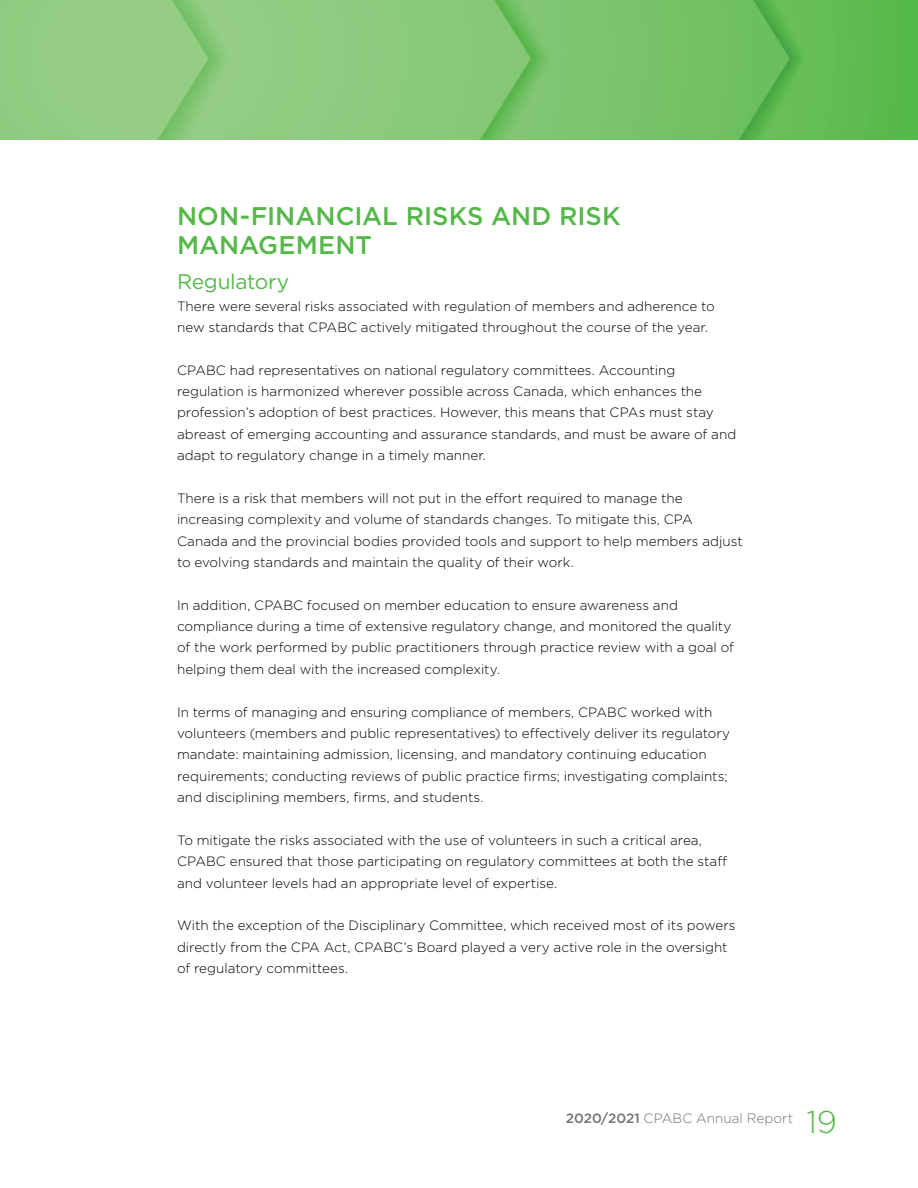
<style>
.page{position:relative;width:918px;height:1188px;background:#fff}
.page>*{position:absolute;margin:0;border:0;box-sizing:border-box;transform-origin:0 0}
.t1{font:300 31.5px "Gotham";color:#54b948}
.t2{font:500 25.5px/28.5px "Gotham";color:#54b948}
.t3{font:21px "Gotham";letter-spacing:-.015em;color:#54b948}
.t4{font:300 13.5px/21.3px "Gotham";color:#000}
.t5{font:300 13.5px "Gotham";letter-spacing:.005em;color:#717073}
.s1{font-weight:500}
</style>
<div class="page">
<img style="left:0;top:0;width:918px;height:140px">
<h2 class="t2" style="left:177px;top:201px;width:445px">NON-FINANCIAL RISKS AND RISK<br>MANAGEMENT</h2>
<h3 class="t3" style="left:177px;top:268px;width:114px">Regulatory</h3>
<p class="t4" style="left:177px;top:295px;width:539px">There were several risks associated with regulation of members and adherence to new standards that CPABC actively mitigated throughout the course of the year.</p>
<p class="t4" style="left:177px;top:359px;width:561px">CPABC had representatives on national regulatory committees. Accounting regulation is harmonized wherever possible across Canada, which enhances the profession’s adoption of best practices. However, this means that CPAs must stay abreast of emerging accounting and assurance standards, and must be aware of and adapt to regulatory change in a timely manner.</p>
<p class="t4" style="left:177px;top:487px;width:567px">There is a risk that members will not put in the effort required to manage the increasing complexity and volume of standards changes. To mitigate this, CPA Canada and the provincial bodies provided tools and support to help members adjust to evolving standards and maintain the quality of their work.</p>
<p class="t4" style="left:177px;top:594px;width:559px">In addition, CPABC focused on member education to ensure awareness and compliance during a time of extensive regulatory change, and monitored the quality of the work performed by public practitioners through practice review with a goal of helping them deal with the increased complexity.</p>
<p class="t4" style="left:177px;top:701px;width:555px">In terms of managing and ensuring compliance of members, CPABC worked with volunteers (members and public representatives) to effectively deliver its regulatory mandate: maintaining admission, licensing, and mandatory continuing education requirements; conducting reviews of public practice firms; investigating complaints; and disciplining members, firms, and students.</p>
<p class="t4" style="left:177px;top:829px;width:552px">To mitigate the risks associated with the use of volunteers in such a critical area,<br>CPABC ensured that those participating on regulatory committees at both the staff and volunteer levels had an appropriate level of expertise.</p>
<p class="t4" style="left:177px;top:915px;width:560px">With the exception of the Disciplinary Committee, which received most of its powers directly from the CPA Act, CPABC’s Board played a very active role in the oversight of regulatory committees.</p>
<p class="t5" style="left:566px;top:1109px;width:229px"><span class="s1">2020/2021</span> CPABC Annual Report</p>
<h1 class="t1" style="left:806px;top:1102px;width:32px">19</h1>
</div>
